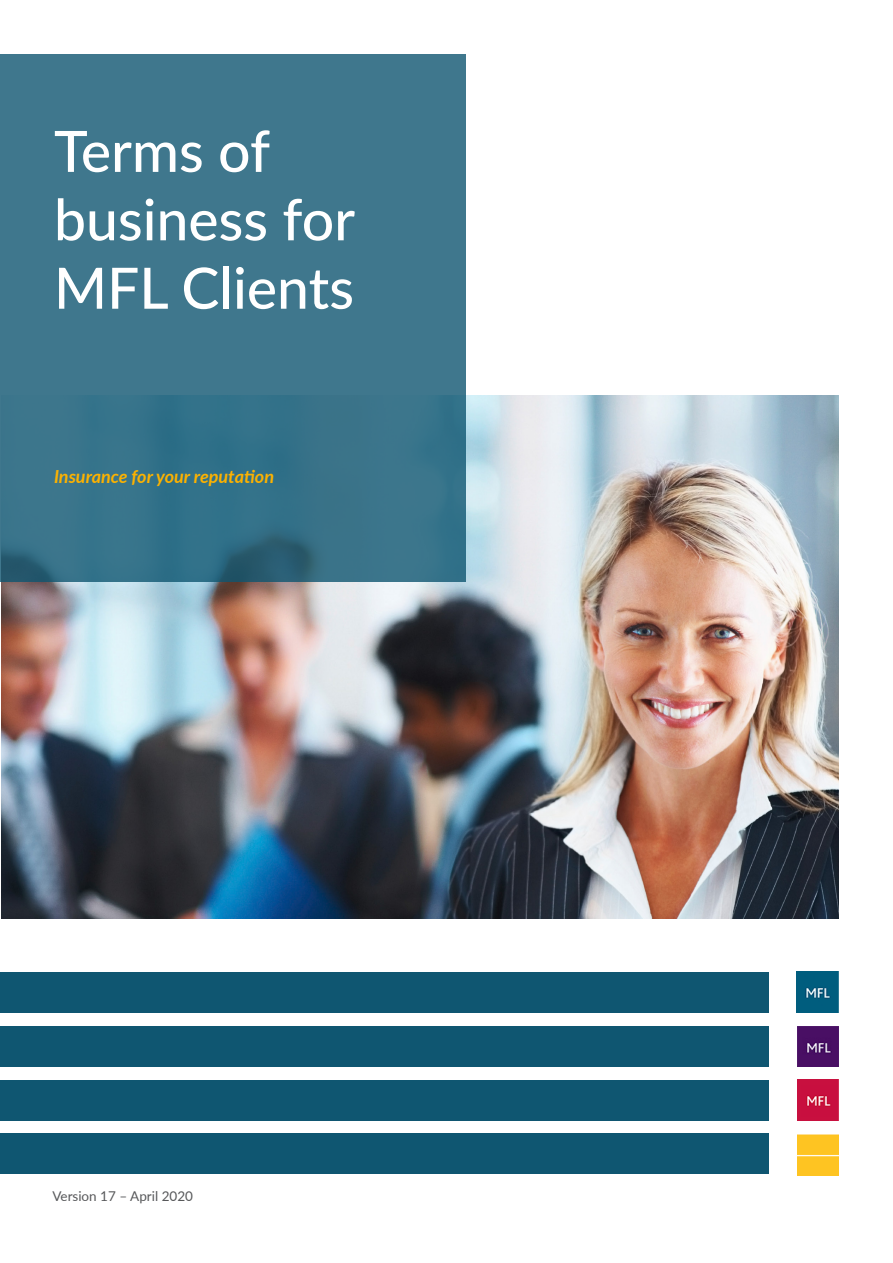
<style>
.page{position:relative;width:893px;height:1263px;background:#fff}
.page>*{position:absolute;margin:0;border:0;box-sizing:border-box;transform-origin:0 0}
.t1{font:500 57px "Lato";color:#fff}
.t2{font:italic 700 18px "Lato";color:#fcb201}
.t3{font:13.5px "Lato";color:#57585a}
</style>
<div class="page">
<img style="left:1px;top:395px;width:838px;height:523px">
<div style="left:0;top:54px;width:465px;height:527px;background:linear-gradient(to bottom,#42798f,#357188)"></div>
<img style="left:796px;top:972px;width:43px;height:40px">
<img style="left:797px;top:1026px;width:42px;height:40px">
<img style="left:797px;top:1080px;width:42px;height:40px">
<img style="left:797px;top:1134px;width:42px;height:41px">
<div style="left:0;top:972px;width:769px;height:40px;background:#0f5671"></div>
<div style="left:0;top:1026px;width:769px;height:41px;background:#0f5671"></div>
<div style="left:0;top:1080px;width:769px;height:41px;background:#0f5671"></div>
<div style="left:0;top:1133px;width:769px;height:41px;background:#0f5671"></div>
<p class="t1" style="left:54px;top:110px;width:218px">Terms of</p>
<p class="t1" style="left:54px;top:178px;width:303px">business for</p>
<p class="t1" style="left:54px;top:247px;width:301px">MFL Clients</p>
<p class="t2" style="left:54px;top:463px;width:222px">Insurance for your reputation</p>
<p class="t3" style="left:52px;top:1186px;width:142px">Version 17 – April 2020</p>
</div>
